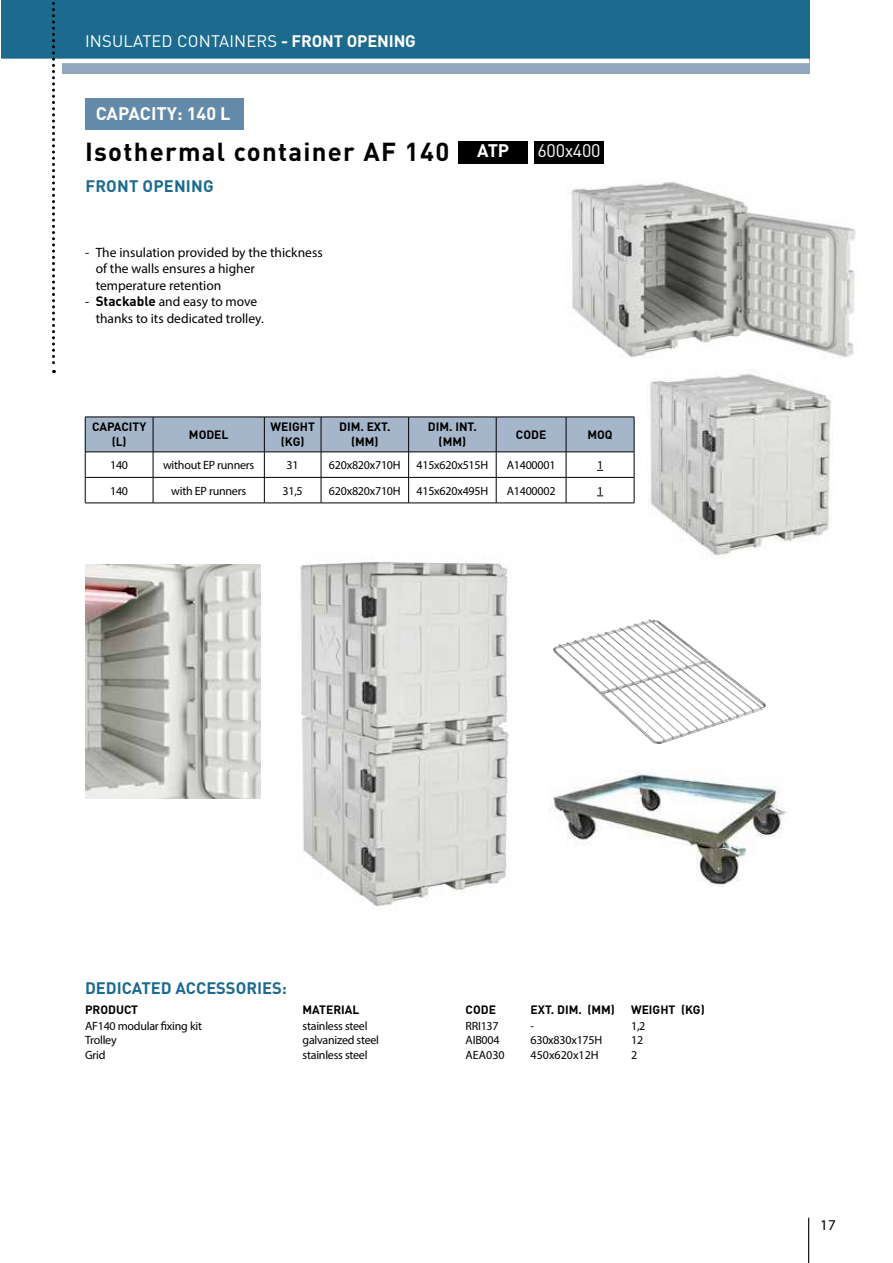
<style>
.page{position:relative;width:893px;height:1263px;background:#fff}
.page>*{position:absolute;margin:0;border:0;box-sizing:border-box;transform-origin:0 0}
.t1{font:700 25.65px "DIN";letter-spacing:.05em;color:#000}
.t2{font:700 18px "DIN";color:#fff}
.t3{font:18px "DIN";letter-spacing:-.02em;color:#fff}
.t4{font:700 16.5px "DIN";color:#1c6b8f}
.t5{font:16.5px "DIN";letter-spacing:.01em;color:#fff}
.t6{font:15px "Myriad Pro";color:#000}
.t7{font:13.5px/16.5px "Myriad Pro";color:#000}
.t8{font:12px "Myriad Pro";letter-spacing:-.02em;color:#000}
.t9{font:700 12px/14.4px "DIN";color:#000;text-align:center}
.t10{font:12px "Myriad Pro";color:#000}
.s1{font-weight:700}
.s2{font-family:"DIN";font-weight:700}
</style>
<div class="page">
<div style="left:62px;top:0;width:747px;height:74px;background:#90a7bf"></div>
<div style="left:1px;top:0;width:808px;height:60px;background:#1c6b8f"></div>
<hr style="left:0;top:59px;width:809px;height:4px;background:#fff">
<svg style="left:52px;top:2px;width:3px;height:371px"></svg>
<img style="left:85px;top:564px;width:175px;height:234px">
<img style="left:300px;top:562px;width:209px;height:345px">
<img style="left:549px;top:771px;width:238px;height:115px">
<img style="left:553px;top:619px;width:213px;height:125px">
<hr style="left:85px;top:503px;width:68px;height:1px;background:#000">
<hr style="left:153px;top:503px;width:111px;height:1px;background:#000">
<hr style="left:264px;top:503px;width:57px;height:1px;background:#000">
<hr style="left:321px;top:503px;width:88px;height:1px;background:#000">
<hr style="left:409px;top:503px;width:87px;height:1px;background:#000">
<hr style="left:496px;top:503px;width:70px;height:1px;background:#000">
<hr style="left:566px;top:503px;width:68px;height:1px;background:#000">
<svg style="left:85px;top:417px;width:550px;height:86px"></svg>
<div style="left:85px;top:98px;width:158px;height:32px;background:#638aa9"></div>
<img style="left:650px;top:373px;width:183px;height:186px">
<img style="left:567px;top:182px;width:289px;height:176px">
<div style="left:534px;top:141px;width:70px;height:22px;background:#000"></div>
<div style="left:458px;top:141px;width:70px;height:22px;background:#000"></div>
<hr style="left:808px;top:1218px;width:1px;height:45px;background:#000">
<h3 class="t5" style="left:85px;top:31px;width:332px">INSULATED CONTAINERS <span class="s1">- FRONT OPENING</span></h3>
<h2 class="t2" style="left:96px;top:102px;width:136px">CAPACITY: 140 L</h2>
<h1 class="t1" style="left:85px;top:135px;width:366px">Isothermal container AF 140</h1>
<h3 class="t4" style="left:85px;top:175px;width:130px">FRONT OPENING</h3>
<p class="t7" style="left:96px;top:244px;width:229px;text-indent:-11px">- The insulation provided by the thickness of the walls ensures a higher temperature retention</p>
<p class="t7" style="left:96px;top:293px;width:170px;text-indent:-11px">- <span class="s2">Stackable</span> and easy to move thanks to its dedicated trolley.</p>
<h2 class="t2" style="left:477px;top:139px;width:33px">ATP</h2>
<h2 class="t3" style="left:538px;top:140px;width:64px">600x400</h2>
<p class="t9" style="left:92px;top:419px;width:56px">CAPACITY (L)</p>
<p class="t9" style="left:189px;top:427px;width:41px">MODEL</p>
<p class="t9" style="left:270px;top:419px;width:46px">WEIGHT (KG)</p>
<p class="t9" style="left:339px;top:419px;width:53px">DIM. EXT. (MM)</p>
<p class="t9" style="left:428px;top:419px;width:51px">DIM. INT. (MM)</p>
<p class="t9" style="left:516px;top:427px;width:32px">CODE</p>
<p class="t9" style="left:587px;top:427px;width:27px">MOQ</p>
<p class="t8" style="left:110px;top:458px;width:19px">140</p>
<p class="t8" style="left:163px;top:458px;width:93px">without EP runners</p>
<p class="t8" style="left:287px;top:458px;width:14px">31</p>
<p class="t8" style="left:329px;top:458px;width:73px">620x820x710H</p>
<p class="t8" style="left:417px;top:458px;width:73px">415x620x515H</p>
<p class="t8" style="left:507px;top:458px;width:50px">A1400001</p>
<p class="t8" style="left:597px;top:458px;width:8px">1</p>
<p class="t8" style="left:110px;top:484px;width:19px">140</p>
<p class="t8" style="left:171px;top:484px;width:76px">with EP runners</p>
<p class="t8" style="left:283px;top:484px;width:22px">31,5</p>
<p class="t8" style="left:329px;top:484px;width:73px">620x820x710H</p>
<p class="t8" style="left:417px;top:484px;width:73px">415x620x495H</p>
<p class="t8" style="left:507px;top:484px;width:50px">A1400002</p>
<p class="t8" style="left:597px;top:483px;width:8px">1</p>
<h3 class="t4" style="left:85px;top:977px;width:203px">DEDICATED ACCESSORIES:</h3>
<p class="t9" style="left:85px;top:1002px;width:55px">PRODUCT</p>
<p class="t9" style="left:303px;top:1002px;width:58px">MATERIAL</p>
<p class="t9" style="left:466px;top:1002px;width:32px">CODE</p>
<p class="t9" style="left:531px;top:1002px;width:86px">EXT. DIM. (MM)</p>
<p class="t9" style="left:631px;top:1002px;width:75px">WEIGHT (KG)</p>
<p class="t8" style="left:85px;top:1018px;width:119px">AF140 modular fixing kit</p>
<p class="t8" style="left:303px;top:1018px;width:67px">stainless steel</p>
<p class="t8" style="left:466px;top:1018px;width:35px">RRI137</p>
<p class="t8" style="left:531px;top:1018px;width:5px">-</p>
<p class="t8" style="left:631px;top:1018px;width:16px">1,2</p>
<p class="t8" style="left:85px;top:1033px;width:33px">Trolley</p>
<p class="t8" style="left:303px;top:1033px;width:78px">galvanized steel</p>
<p class="t8" style="left:466px;top:1033px;width:35px">AIB004</p>
<p class="t8" style="left:531px;top:1033px;width:73px">630x830x175H</p>
<p class="t8" style="left:631px;top:1033px;width:14px">12</p>
<p class="t8" style="left:85px;top:1048px;width:22px">Grid</p>
<p class="t8" style="left:303px;top:1048px;width:67px">stainless steel</p>
<p class="t8" style="left:466px;top:1048px;width:41px">AEA030</p>
<p class="t10" style="left:531px;top:1048px;width:70px">450x620x12H</p>
<p class="t8" style="left:631px;top:1048px;width:8px">2</p>
<p class="t6" style="left:820px;top:1215px;width:17px">17</p>
</div>
